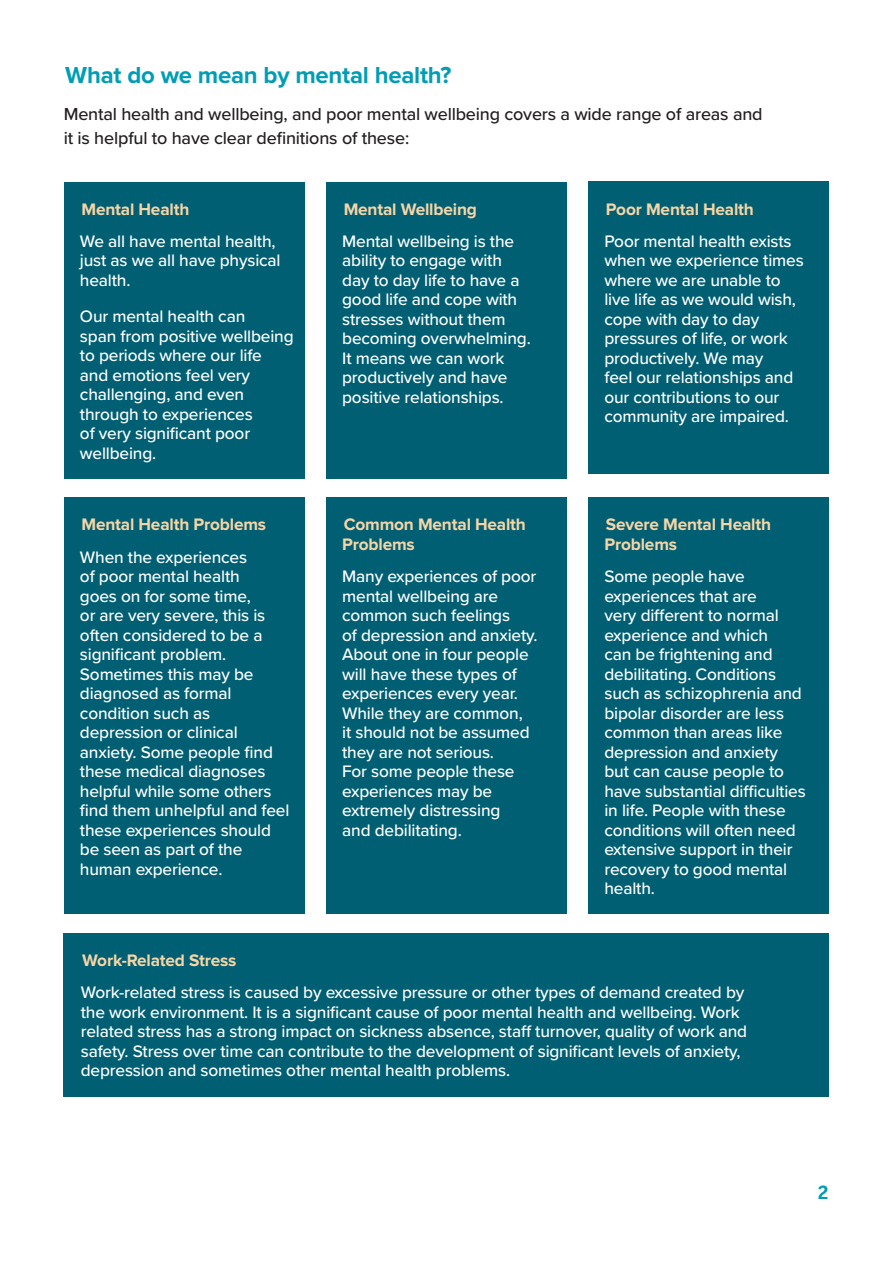
<style>
.page{position:relative;width:893px;height:1263px;background:#fff}
.page>*{position:absolute;margin:0;border:0;box-sizing:border-box;transform-origin:0 0}
.t1{font:700 24px "Proxima Nova";letter-spacing:-.01em;color:#009db5}
.t2{font:700 21px "FS Lola";color:#009db5}
.t3{font:500 18px/24px "Proxima Nova";letter-spacing:-.01em;color:#231f20}
.t4{font:500 17.25px/19.5px "Proxima Nova";letter-spacing:-.01em;color:#fff}
.t5{font:700 17.25px/19.5px "Proxima Nova";letter-spacing:-.01em;color:#f8d5a6}
</style>
<div class="page">
<div style="left:64px;top:182px;width:241px;height:296px;background:#005f72"></div>
<div style="left:64px;top:497px;width:241px;height:417px;background:#005f72"></div>
<div style="left:326px;top:497px;width:241px;height:417px;background:#005f72"></div>
<div style="left:64px;top:933px;width:765px;height:164px;background:#005f72"></div>
<div style="left:588px;top:182px;width:241px;height:292px;background:#005f72"></div>
<div style="left:588px;top:497px;width:241px;height:417px;background:#005f72"></div>
<div style="left:326px;top:182px;width:241px;height:296px;background:#005f72"></div>
<p class="t1" style="left:65px;top:64px;width:388px">What do we mean by mental health?</p>
<p class="t3" style="left:64px;top:101px;width:700px">Mental health and wellbeing, and poor mental wellbeing covers a wide range of areas and it is helpful to have clear definitions of these:</p>
<p class="t5" style="left:81px;top:200px;width:109px">Mental Health</p>
<p class="t4" style="left:80px;top:231px;width:202px">We all have mental health, just as we all have physical health.</p>
<p class="t4" style="left:80px;top:306px;width:215px">Our mental health can<br>span from positive wellbeing to periods where our life and emotions feel very challenging, and even through to experiences<br>of very significant poor wellbeing.</p>
<p class="t5" style="left:81px;top:515px;width:186px">Mental Health Problems</p>
<p class="t4" style="left:80px;top:546px;width:211px">When the experiences<br>of poor mental health<br>goes on for some time,<br>or are very severe, this is often considered to be a significant problem.<br>Sometimes this may be diagnosed as formal condition such as depression or clinical anxiety. Some people find these medical diagnoses helpful while some others find them unhelpful and feel these experiences should be seen as part of the human experience.</p>
<p class="t5" style="left:344px;top:200px;width:135px">Mental Wellbeing</p>
<p class="t4" style="left:342px;top:231px;width:190px">Mental wellbeing is the ability to engage with day to day life to have a good life and cope with stresses without them becoming overwhelming.<br>It means we can work productively and have positive relationships.</p>
<p class="t5" style="left:342px;top:515px;width:185px">Common Mental Health<br>Problems</p>
<p class="t4" style="left:342px;top:566px;width:197px">Many experiences of poor mental wellbeing are common such feelings<br>of depression and anxiety.<br>About one in four people will have these types of experiences every year.<br>While they are common,<br>it should not be assumed they are not serious.<br>For some people these experiences may be extremely distressing<br>and debilitating.</p>
<p class="t5" style="left:606px;top:200px;width:150px">Poor Mental Health</p>
<p class="t4" style="left:604px;top:231px;width:201px">Poor mental health exists when we experience times where we are unable to live life as we would wish, cope with day to day pressures of life, or work productively. We may<br>feel our relationships and our contributions to our community are impaired.</p>
<p class="t5" style="left:604px;top:515px;width:168px">Severe Mental Health<br>Problems</p>
<p class="t4" style="left:604px;top:566px;width:203px">Some people have experiences that are<br>very different to normal experience and which<br>can be frightening and debilitating. Conditions such as schizophrenia and bipolar disorder are less common than areas like depression and anxiety but can cause people to have substantial difficulties in life. People with these conditions will often need extensive support in their recovery to good mental health.</p>
<p class="t5" style="left:82px;top:951px;width:156px">Work-Related Stress</p>
<p class="t4" style="left:81px;top:982px;width:668px">Work-related stress is caused by excessive pressure or other types of demand created by the work environment. It is a significant cause of poor mental health and wellbeing. Work related stress has a strong impact on sickness absence, staff turnover, quality of work and safety. Stress over time can contribute to the development of significant levels of anxiety, depression and sometimes other mental health problems.</p>
<p class="t2" style="left:817px;top:1178px;width:13px">2</p>
</div>
